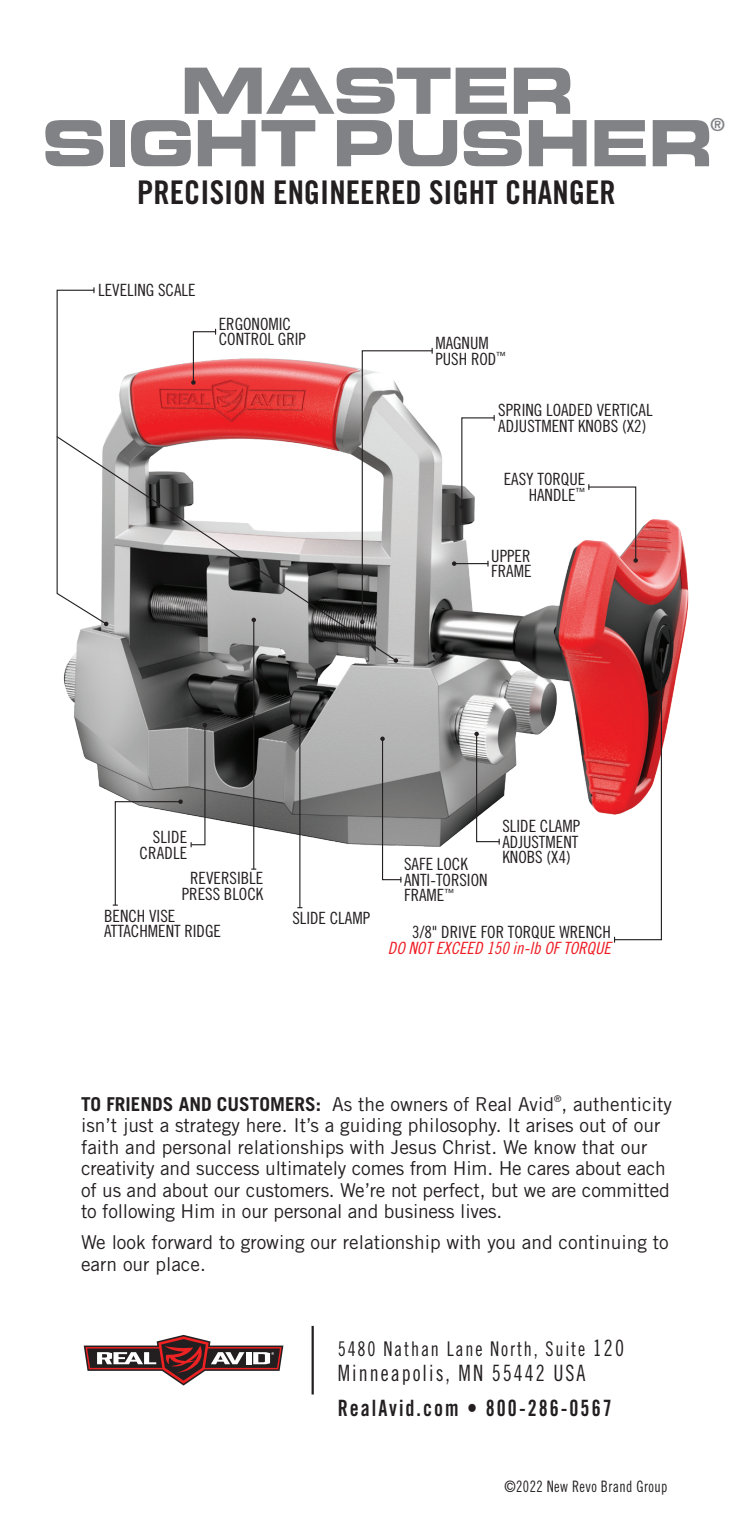
<style>
.page{position:relative;width:753px;height:1531px;background:#fff}
.page>*{position:absolute;margin:0;border:0;box-sizing:border-box;transform-origin:0 0}
.t1{font:700 65.92px/52.4px "Eddmond";letter-spacing:-.01em;color:#808285;text-align:center}
.t2{font:32.62px "Trade Gothic LT Std Bd Cn 20";color:#231f20}
.t3{font:22.5px "Trade Gothic LT Std Bd Cn 20";letter-spacing:.1em;color:#231f20;scale:.9 1}
.t4{font:22.5px "Trade Gothic LT Std Cn 18";letter-spacing:.1em;color:#231f20;scale:.9 1}
.t5{font:20.25px "Trade Gothic LT Std Cn 18";letter-spacing:.1em;color:#231f20;scale:.9 1}
.t6{font:19.12px/21.4px "Trade Gothic LT Std";color:#231f20}
.t7{font:18px "Trade Gothic LT Std Bd Cn 20";color:#808285}
.t8{font:16.88px/15.8px "Trade Gothic LT Std Cn 18";color:#231f20}
.t9{font:16.88px "Trade Gothic LT Std Cn 18 Obl";color:#ee1d23}
.t10{font:15.75px "Trade Gothic LT Std Cn 18";letter-spacing:.03em;color:#231f20;scale:.9 1}
.t11{font:9.22px "Trade Gothic LT Std";color:#231f20}
.s1{font-weight:700}
.s2{font-size:22.5px}
</style>
<div class="page">
<hr style="left:311px;top:1326px;width:3px;height:68px;background:#231f20">
<svg style="left:84px;top:1335px;width:199px;height:50px"></svg>
<img style="left:63px;top:347px;width:626px;height:513px">
<svg style="left:459px;top:415px;width:36px;height:94px"></svg>
<svg style="left:191px;top:329px;width:26px;height:56px"></svg>
<svg style="left:474px;top:732px;width:26px;height:112px"></svg>
<svg style="left:587px;top:484px;width:51px;height:79px"></svg>
<svg style="left:113px;top:799px;width:70px;height:107px"></svg>
<svg style="left:380px;top:736px;width:22px;height:146px"></svg>
<svg style="left:190px;top:723px;width:17px;height:124px"></svg>
<hr style="left:253px;top:620px;width:1px;height:249px;background:#231f20">
<hr style="left:299px;top:713px;width:1px;height:195px;background:#231f20">
<svg style="left:297px;top:710px;width:5px;height:5px"></svg>
<svg style="left:360px;top:348px;width:73px;height:276px"></svg>
<svg style="left:613px;top:648px;width:50px;height:294px"></svg>
<hr style="left:454px;top:563px;width:34px;height:1px;background:#231f20">
<svg style="left:452px;top:561px;width:4px;height:5px"></svg>
<svg style="left:56px;top:288px;width:52px;height:147px"></svg>
<svg style="left:56px;top:435px;width:341px;height:227px"></svg>
<svg style="left:393px;top:658px;width:5px;height:5px"></svg>
<h1 class="t1" style="left:41px;top:65px;width:673px">MASTER<br>SIGHT PUSHER</h1>
<h2 class="t2" style="left:137px;top:173px;width:480px">PRECISION ENGINEERED SIGHT CHANGER</h2>
<p class="t7" style="left:710px;top:114px;width:16px">®</p>
<p class="t8" style="left:98px;top:282px;width:99px">LEVELING SCALE</p>
<p class="t8" style="left:219px;top:316px;width:89px">ERGONOMIC<br>CONTROL GRIP</p>
<p class="t8" style="left:435px;top:335px;width:72px">MAGNUM<br>PUSH ROD<sup>™</sup></p>
<p class="t8" style="left:498px;top:402px;width:156px">SPRING LOADED VERTICAL<br>ADJUSTMENT KNOBS (X2)</p>
<p class="t8" style="left:504px;top:471px;width:83px;text-align:right">EASY TORQUE<br>HANDLE<sup>™</sup></p>
<p class="t8" style="left:491px;top:547px;width:42px">UPPER<br>FRAME</p>
<p class="t8" style="left:140px;top:829px;width:49px;text-align:right">SLIDE<br>CRADLE</p>
<p class="t8" style="left:182px;top:870px;width:83px;text-align:center">REVERSIBLE<br>PRESS BLOCK</p>
<p class="t8" style="left:104px;top:907px;width:118px">BENCH VISE<br>ATTACHMENT RIDGE</p>
<p class="t8" style="left:292px;top:910px;width:79px">SLIDE CLAMP</p>
<p class="t8" style="left:404px;top:856px;width:85px">SAFE LOCK<br>ANTI-TORSION<br>FRAME<sup>™</sup></p>
<p class="t8" style="left:502px;top:818px;width:79px;text-align:justify">SLIDE CLAMP ADJUSTMENT KNOBS (X4)</p>
<p class="t8" style="left:412px;top:924px;width:200px">3/8" DRIVE FOR TORQUE WRENCH</p>
<p class="t9" style="left:388px;top:938px;width:225px">DO NOT EXCEED 150 in-lb OF TORQUE</p>
<p class="t11" style="left:554px;top:1093px;width:9px">®</p>
<p class="t6" style="left:81px;top:1114px;width:590px">isn’t just a strategy here. It’s a guiding philosophy. It arises out of our faith and personal relationships with Jesus Christ. We know that our creativity and success ultimately comes from Him. He cares about each of us and about our customers. We’re not perfect, but we are committed to following Him in our personal and business lives.</p>
<p class="t6" style="left:81px;top:1231px;width:589px">We look forward to growing our relationship with you and continuing to earn our place.</p>
<p class="t6" style="left:81px;top:1093px;width:592px"><span class="s1">TO FRIENDS AND CUSTOMERS:</span> As the owners of Real Avid , authenticity</p>
<p class="t5" style="left:338px;top:1337px;width:319px">5480 Nathan Lane North, Suite <span class="s2">120</span></p>
<p class="t4" style="left:338px;top:1359px;width:277px">Minneapolis, MN 55442 USA</p>
<p class="t3" style="left:338px;top:1394px;width:306px">RealAvid.com • 800-286-0567</p>
<p class="t10" style="left:504px;top:1477px;width:182px">©2022 New Revo Brand Group</p>
</div>
